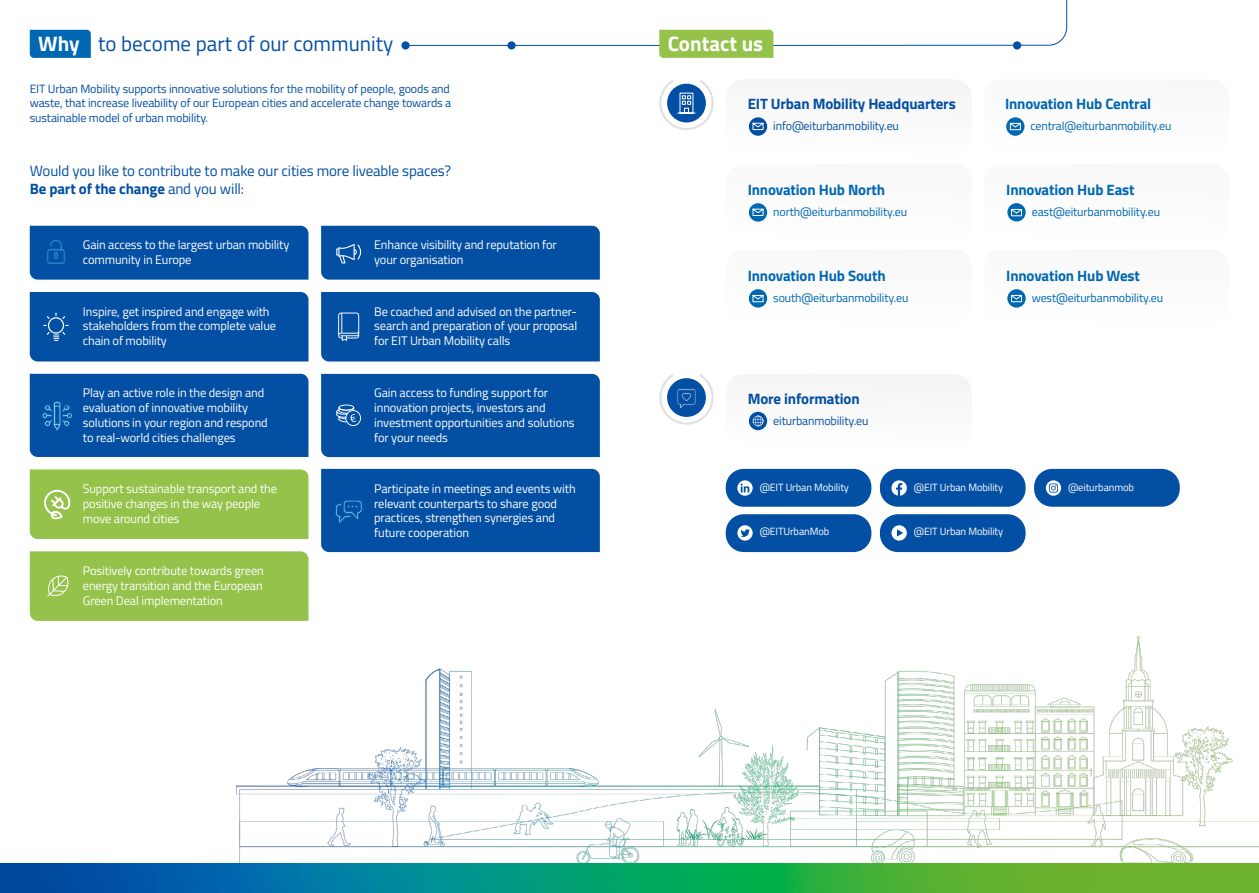
<style>
.page{position:relative;width:1259px;height:893px;background:#fff}
.page>*{position:absolute;margin:0;border:0;box-sizing:border-box;transform-origin:0 0}
.t1{font:21px "Titillium Web";color:#034fa3}
.t2{font:700 21px "Titillium Web";color:#fff}
.t3{font:700 15px "Titillium Web";letter-spacing:-.01em;color:#0067b2}
.t4{font:15px/18px "Titillium Web";letter-spacing:-.01em;color:#034fa3}
.t5{font:700 15px "Titillium Web";letter-spacing:-.01em;color:#034fa3}
.t6{font:12.45px/14.9px "Titillium Web";letter-spacing:-.01em;color:#fff}
.t7{font:12px/14.4px "Titillium Web";letter-spacing:-.01em;color:#034fa3;text-align:justify}
.t8{font:12px "Titillium Web";letter-spacing:-.01em;color:#0067b2}
.t9{font:10.5px "Titillium Web";letter-spacing:-.01em;color:#fff}
.s1{font-weight:700;color:#fff}
.s2{font-weight:700}
</style>
<div class="page">
<div style="left:725px;top:79px;width:247px;height:77px;background:#f9f9f9;border-radius:18px"></div>
<div style="left:725px;top:164px;width:247px;height:77px;background:#f6f6f6;border-radius:18px"></div>
<div style="left:725px;top:249px;width:247px;height:77px;background:#f6f6f6;border-radius:18px"></div>
<div style="left:725px;top:374px;width:247px;height:76px;background:#f9f9f9;border-radius:18px"></div>
<div style="left:983px;top:79px;width:246px;height:77px;background:#f6f6f6;border-radius:18px"></div>
<div style="left:983px;top:164px;width:246px;height:77px;background:#f6f6f6;border-radius:18px"></div>
<div style="left:983px;top:249px;width:246px;height:77px;background:#f6f6f6;border-radius:18px"></div>
<img style="left:236px;top:582px;width:1023px;height:282px">
<svg style="left:659px;top:0;width:408px;height:58px"></svg>
<svg style="left:1006px;top:117px;width:18px;height:19px"></svg>
<svg style="left:749px;top:412px;width:18px;height:18px"></svg>
<svg style="left:753px;top:416px;width:10px;height:10px"></svg>
<svg style="left:749px;top:289px;width:18px;height:19px"></svg>
<svg style="left:1007px;top:203px;width:18px;height:19px"></svg>
<svg style="left:1007px;top:289px;width:18px;height:19px"></svg>
<svg style="left:659px;top:80px;width:55px;height:50px"></svg>
<svg style="left:659px;top:374px;width:55px;height:51px"></svg>
<div style="left:725px;top:469px;width:146px;height:38px;background:#034fa3;border-radius:18px"></div>
<div style="left:880px;top:469px;width:145px;height:38px;background:#034fa3;border-radius:18px"></div>
<div style="left:1034px;top:469px;width:145px;height:38px;background:#034fa3;border-radius:18px"></div>
<div style="left:725px;top:514px;width:146px;height:38px;background:#034fa3;border-radius:18px"></div>
<div style="left:880px;top:514px;width:145px;height:38px;background:#034fa3;border-radius:18px"></div>
<svg style="left:737px;top:480px;width:15px;height:16px"></svg>
<svg style="left:737px;top:525px;width:15px;height:16px"></svg>
<svg style="left:740px;top:529px;width:10px;height:8px"></svg>
<svg style="left:891px;top:480px;width:16px;height:16px"></svg>
<svg style="left:891px;top:525px;width:16px;height:16px"></svg>
<svg style="left:1046px;top:480px;width:15px;height:16px"></svg>
<svg style="left:1049px;top:483px;width:9px;height:10px"></svg>
<img style="left:0;top:864px;width:1259px;height:29px">
<div style="left:30px;top:30px;width:61px;height:28px;background:#0067b2"></div>
<div style="left:401px;top:41px;width:9px;height:9px;background:#034fa3;border-radius:50%"></div>
<div style="left:507px;top:41px;width:8px;height:9px;background:#034fa3;border-radius:50%"></div>
<hr style="left:405px;top:45px;width:254px;height:1px;background:#034fa3">
<div style="left:30px;top:226px;width:278px;height:54px;background:#034fa3"></div>
<div style="left:30px;top:292px;width:278px;height:69px;background:#034fa3"></div>
<div style="left:30px;top:469px;width:278px;height:70px;background:#94c24a"></div>
<div style="left:30px;top:374px;width:278px;height:83px;background:#034fa3"></div>
<div style="left:30px;top:551px;width:278px;height:70px;background:#94c24a"></div>
<div style="left:321px;top:292px;width:279px;height:69px;background:#034fa3"></div>
<div style="left:321px;top:374px;width:279px;height:83px;background:#034fa3"></div>
<div style="left:321px;top:469px;width:279px;height:83px;background:#034fa3"></div>
<div style="left:321px;top:226px;width:279px;height:54px;background:#034fa3"></div>
<div style="left:749px;top:203px;width:18px;height:19px;background:#0067b2;border-radius:50%"></div>
<svg style="left:752px;top:208px;width:12px;height:8px"></svg>
<svg style="left:749px;top:117px;width:18px;height:19px"></svg>
<svg style="left:752px;top:122px;width:12px;height:8px"></svg>
<svg style="left:752px;top:294px;width:12px;height:8px"></svg>
<svg style="left:1010px;top:294px;width:12px;height:8px"></svg>
<svg style="left:1010px;top:209px;width:12px;height:7px"></svg>
<svg style="left:1009px;top:122px;width:12px;height:8px"></svg>
<h1 class="t1" style="left:38px;top:28px;width:356px"><span class="s1">Why</span> to become part of our community</h1>
<p class="t7" style="left:30px;top:81px;width:423px">EIT Urban Mobility supports innovative solutions for the mobility of people, goods and waste, that increase liveability of our European cities and accelerate change towards a sustainable model of urban mobility.</p>
<p class="t4" style="left:30px;top:161px;width:423px">Would you like to contribute to make our cities more liveable spaces?<br><span class="s2">Be part of the change</span> and you will:</p>
<p class="t6" style="left:374px;top:237px;width:184px">Enhance visibility and reputation for your organisation</p>
<p class="t6" style="left:83px;top:237px;width:208px">Gain access to the largest urban mobility community in Europe</p>
<p class="t6" style="left:83px;top:303px;width:195px">Inspire, get inspired and engage with stakeholders from the complete value chain of mobility</p>
<p class="t6" style="left:374px;top:303px;width:205px;text-align:justify">Be coached and advised on the partner&shy;search and preparation of your proposal for EIT Urban Mobility calls</p>
<p class="t6" style="left:83px;top:385px;width:186px">Play an active role in the design and evaluation of innovative mobility solutions in your region and respond to real-world cities challenges</p>
<p class="t6" style="left:83px;top:481px;width:196px">Support sustainable transport and the positive changes in the way people move around cities</p>
<p class="t6" style="left:83px;top:562px;width:183px;text-align:justify">Positively contribute towards green energy transition and the European Green Deal implementation</p>
<p class="t6" style="left:374px;top:385px;width:202px">Gain access to funding support for innovation projects, investors and investment opportunities and solutions for your needs</p>
<p class="t6" style="left:374px;top:480px;width:203px">Participate in meetings and events with relevant counterparts to share good practices, strengthen synergies and future cooperation</p>
<h1 class="t2" style="left:667px;top:27px;width:97px">Contact us</h1>
<p class="t5" style="left:747px;top:93px;width:210px">EIT Urban Mobility Headquarters</p>
<p class="t7" style="left:773px;top:118px;width:127px">info@eiturbanmobility.eu</p>
<p class="t3" style="left:747px;top:178px;width:139px">Innovation Hub North</p>
<p class="t8" style="left:773px;top:203px;width:135px">north@eiturbanmobility.eu</p>
<p class="t3" style="left:747px;top:264px;width:139px">Innovation Hub South</p>
<p class="t8" style="left:773px;top:289px;width:137px">south@eiturbanmobility.eu</p>
<p class="t5" style="left:747px;top:387px;width:113px">More information</p>
<p class="t7" style="left:773px;top:413px;width:97px">eiturbanmobility.eu</p>
<p class="t3" style="left:1005px;top:93px;width:148px">Innovation Hub Central</p>
<p class="t8" style="left:1030px;top:117px;width:142px">central@eiturbanmobility.eu</p>
<p class="t3" style="left:1006px;top:178px;width:130px">Innovation Hub East</p>
<p class="t8" style="left:1031px;top:203px;width:130px">east@eiturbanmobility.eu</p>
<p class="t3" style="left:1006px;top:264px;width:135px">Innovation Hub West</p>
<p class="t8" style="left:1031px;top:289px;width:133px">west@eiturbanmobility.eu</p>
<p class="t9" style="left:759px;top:479px;width:91px">@EIT Urban Mobility</p>
<p class="t9" style="left:914px;top:479px;width:91px">@EIT Urban Mobility</p>
<p class="t9" style="left:1068px;top:479px;width:67px">@eiturbanmob</p>
<p class="t9" style="left:759px;top:524px;width:71px">@EITUrbanMob</p>
<p class="t9" style="left:914px;top:524px;width:91px">@EIT Urban Mobility</p>
</div>
